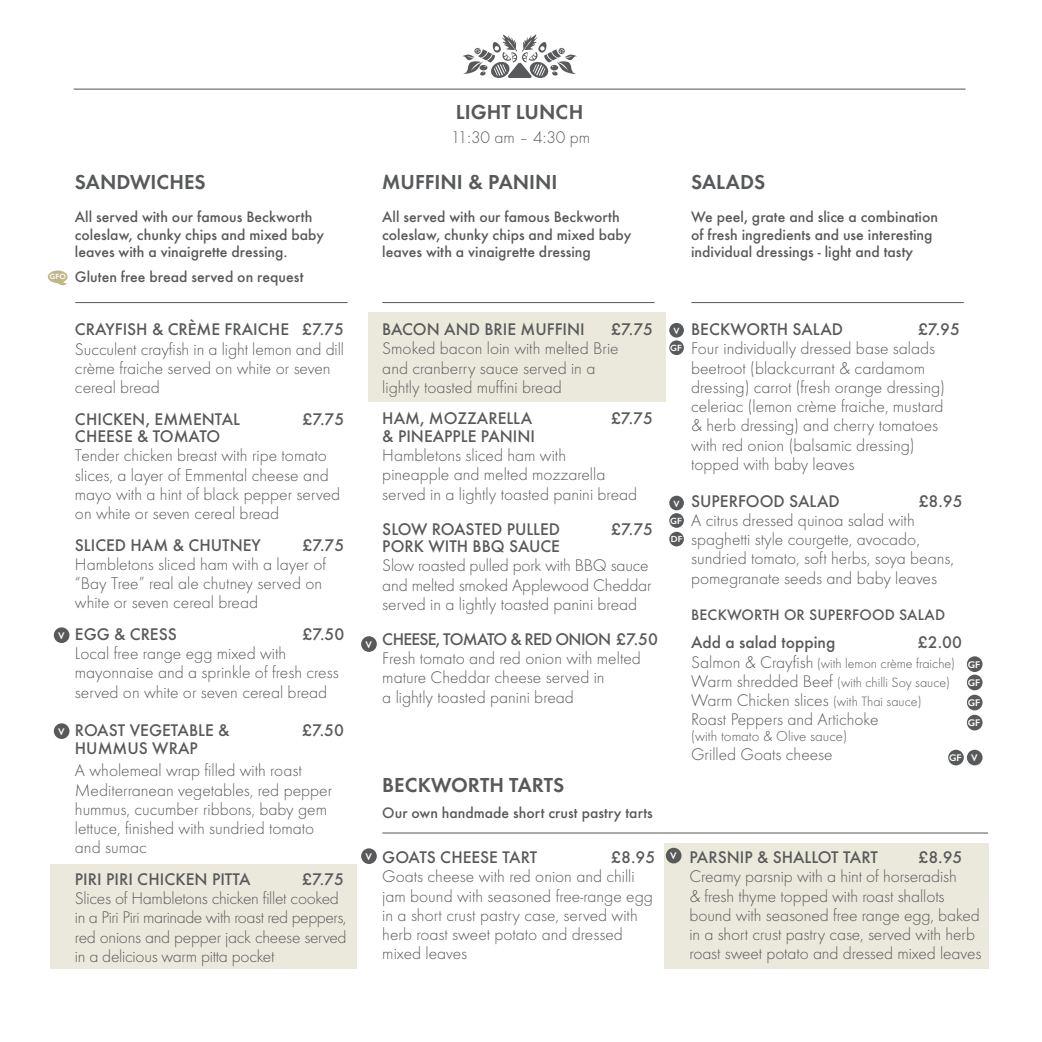
<style>
.page{position:relative;width:1042px;height:1042px;background:#fff}
.page>*{position:absolute;margin:0;border:0;box-sizing:border-box;transform-origin:0 0}
.t1{font:600 21px "Futura T";color:#58595b}
.t2{font:300 17.5px/19.2px "Futura T";color:#58595b}
.t3{font:500 17.5px "Futura T";color:#58595b}
.t4{font:500 17.5px "Futura T";letter-spacing:-.04em;color:#58595b}
.t5{font:500 15.75px/17.5px "Futura T";color:#58595b}
.t6{font:300 14.88px "Futura T";color:#58595b}
.t7{font:300 14px/19.2px "Futura T";color:#58595b}
.t8{font:600 9.8px/18.4px "Gill Sans";color:#fff}
.t9{font:600 9.1px/17.2px "Gill Sans";color:#fff;text-align:center}
.t10{font:600 8.92px "Gill Sans";color:#fff}
.t11{font:600 7.7px "Gill Sans";color:#fff}
.s1{font-size:17.5px}
.s2{font-size:14px}
</style>
<div class="page">
<div style="left:50px;top:864px;width:306px;height:105px;background:#ebe9db"></div>
<div style="left:664px;top:843px;width:324px;height:126px;background:#ebe9db"></div>
<div style="left:368px;top:312px;width:297px;height:90px;background:#ebe9db"></div>
<hr style="left:74px;top:89px;width:891px;height:1px;background:#58595b">
<hr style="left:691px;top:302px;width:273px;height:1px;background:#58595b">
<hr style="left:75px;top:302px;width:272px;height:1px;background:#58595b">
<hr style="left:382px;top:302px;width:273px;height:1px;background:#58595b">
<svg style="left:462px;top:34px;width:115px;height:44px"></svg>
<div style="left:54px;top:627px;width:15px;height:16px;background:#58595b;border-radius:50%"></div>
<div style="left:361px;top:636px;width:16px;height:16px;background:#58595b;border-radius:50%"></div>
<div style="left:361px;top:848px;width:16px;height:16px;background:#58595b;border-radius:50%"></div>
<div style="left:666px;top:848px;width:15px;height:15px;background:#58595b;border-radius:50%"></div>
<div style="left:54px;top:723px;width:15px;height:16px;background:#58595b;border-radius:50%"></div>
<div style="left:967px;top:656px;width:15px;height:16px;background:#58595b;border-radius:50%"></div>
<div style="left:967px;top:674px;width:15px;height:16px;background:#58595b;border-radius:50%"></div>
<div style="left:967px;top:695px;width:15px;height:15px;background:#58595b;border-radius:50%"></div>
<div style="left:967px;top:715px;width:15px;height:15px;background:#58595b;border-radius:50%"></div>
<div style="left:967px;top:750px;width:15px;height:15px;background:#58595b;border-radius:50%"></div>
<div style="left:948px;top:750px;width:16px;height:15px;background:#58595b;border-radius:50%"></div>
<div style="left:669px;top:532px;width:15px;height:14px;background:#58595b;border-radius:50%"></div>
<div style="left:669px;top:323px;width:15px;height:14px;background:#58595b;border-radius:50%"></div>
<div style="left:669px;top:340px;width:15px;height:15px;background:#58595b;border-radius:50%"></div>
<div style="left:669px;top:496px;width:15px;height:14px;background:#58595b;border-radius:50%"></div>
<div style="left:669px;top:513px;width:15px;height:15px;background:#58595b;border-radius:50%"></div>
<svg style="left:48px;top:270px;width:20px;height:16px"></svg>
<hr style="left:382px;top:832px;width:606px;height:1px;background:#58595b">
<p class="t11" style="left:50px;top:272px;width:18px">GFO</p>
<p class="t8" style="left:58px;top:626px;width:8px">V</p>
<p class="t8" style="left:58px;top:722px;width:8px">V</p>
<p class="t1" style="left:75px;top:170px;width:132px">SANDWICHES</p>
<p class="t5" style="left:75px;top:208px;width:250px">All served with our famous Beckworth coleslaw, chunky chips and mixed baby leaves with a vinaigrette dressing.</p>
<p class="t5" style="left:75px;top:268px;width:230px">Gluten free bread served on request</p>
<p class="t3" style="left:75px;top:319px;width:271px">CRAYFISH &amp; CRÈME FRAICHE £7.75</p>
<p class="t2" style="left:75px;top:339px;width:271px">Succulent crayfish in a light lemon and dill crème fraiche served on white or seven cereal bread</p>
<p class="t3" style="left:75px;top:408px;width:167px">CHICKEN, EMMENTAL</p>
<p class="t3" style="left:302px;top:408px;width:43px">£7.75</p>
<p class="t3" style="left:75px;top:426px;width:147px">CHEESE &amp; TOMATO</p>
<p class="t2" style="left:75px;top:446px;width:267px">Tender chicken breast with ripe tomato slices, a layer of Emmental cheese and mayo with a hint of black pepper served on white or seven cereal bread</p>
<p class="t3" style="left:75px;top:534px;width:187px">SLICED HAM &amp; CHUTNEY</p>
<p class="t3" style="left:302px;top:534px;width:43px">£7.75</p>
<p class="t2" style="left:75px;top:554px;width:253px">Hambletons sliced ham with a layer of “Bay Tree” real ale chutney served on white or seven cereal bread</p>
<p class="t3" style="left:75px;top:624px;width:103px">EGG &amp; CRESS</p>
<p class="t3" style="left:302px;top:624px;width:43px">£7.50</p>
<p class="t2" style="left:75px;top:643px;width:265px">Local free range egg mixed with mayonnaise and a sprinkle of fresh cress served on white or seven cereal bread</p>
<p class="t3" style="left:75px;top:720px;width:156px">ROAST VEGETABLE &amp;</p>
<p class="t3" style="left:302px;top:720px;width:43px">£7.50</p>
<p class="t3" style="left:75px;top:737px;width:124px">HUMMUS WRAP</p>
<p class="t2" style="left:75px;top:761px;width:259px">A wholemeal wrap filled with roast<br>Mediterranean vegetables, red pepper hummus, cucumber ribbons, baby gem lettuce, finished with sundried tomato and sumac</p>
<p class="t3" style="left:75px;top:869px;width:177px">PIRI PIRI CHICKEN PITTA</p>
<p class="t3" style="left:302px;top:869px;width:43px">£7.75</p>
<p class="t2" style="left:75px;top:888px;width:273px">Slices of Hambletons chicken fillet cooked in a Piri Piri marinade with roast red peppers, red onions and pepper jack cheese served in a delicious warm pitta pocket</p>
<p class="t1" style="left:456px;top:100px;width:129px">LIGHT LUNCH</p>
<p class="t2" style="left:451px;top:128px;width:141px">11:30 am – 4:30 pm</p>
<p class="t1" style="left:382px;top:170px;width:177px">MUFFINI &amp; PANINI</p>
<p class="t5" style="left:382px;top:208px;width:250px">All served with our famous Beckworth coleslaw, chunky chips and mixed baby leaves with a vinaigrette dressing</p>
<p class="t1" style="left:691px;top:170px;width:76px">SALADS</p>
<p class="t5" style="left:691px;top:208px;width:248px">We peel, grate and slice a combination of fresh ingredients and use interesting individual dressings - light and tasty</p>
<p class="t8" style="left:365px;top:635px;width:8px">V</p>
<p class="t3" style="left:382px;top:319px;width:204px">BACON AND BRIE MUFFINI</p>
<p class="t3" style="left:611px;top:319px;width:43px">£7.75</p>
<p class="t2" style="left:382px;top:339px;width:238px">Smoked bacon loin with melted Brie and cranberry sauce served in a lightly toasted muffini bread</p>
<p class="t3" style="left:382px;top:408px;width:151px">HAM, MOZZARELLA</p>
<p class="t3" style="left:611px;top:408px;width:43px">£7.75</p>
<p class="t3" style="left:382px;top:426px;width:154px">&amp; PINEAPPLE PANINI</p>
<p class="t2" style="left:382px;top:445px;width:256px">Hambletons sliced ham with pineapple and melted mozzarella served in a lightly toasted panini bread</p>
<p class="t3" style="left:382px;top:518px;width:179px">SLOW ROASTED PULLED</p>
<p class="t3" style="left:611px;top:518px;width:43px">£7.75</p>
<p class="t3" style="left:382px;top:536px;width:179px">PORK WITH BBQ SAUCE</p>
<p class="t2" style="left:382px;top:556px;width:271px">Slow roasted pulled pork with BBQ sauce and melted smoked Applewood Cheddar served in a lightly toasted panini bread</p>
<p class="t4" style="left:382px;top:629px;width:277px">CHEESE, TOMATO &amp; RED ONION £7.50</p>
<p class="t2" style="left:382px;top:648px;width:260px">Fresh tomato and red onion with melted mature Cheddar cheese served in<br>a lightly toasted panini bread</p>
<p class="t9" style="left:670px;top:322px;width:13px">V<br>GF</p>
<p class="t9" style="left:670px;top:495px;width:13px">V<br>GF</p>
<p class="t10" style="left:671px;top:534px;width:13px">DF</p>
<p class="t1" style="left:382px;top:772px;width:184px">BECKWORTH TARTS</p>
<p class="t5" style="left:382px;top:804px;width:272px">Our own handmade short crust pastry tarts</p>
<p class="t3" style="left:382px;top:847px;width:157px">GOATS CHEESE TART</p>
<p class="t3" style="left:611px;top:847px;width:46px">£8.95</p>
<p class="t2" style="left:382px;top:867px;width:272px">Goats cheese with red onion and chilli jam bound with seasoned free-range egg in a short crust pastry case, served with herb roast sweet potato and dressed mixed leaves</p>
<p class="t8" style="left:365px;top:847px;width:8px">V</p>
<p class="t8" style="left:670px;top:847px;width:8px">V</p>
<p class="t3" style="left:691px;top:319px;width:153px">BECKWORTH SALAD</p>
<p class="t3" style="left:918px;top:319px;width:43px">£7.95</p>
<p class="t2" style="left:691px;top:339px;width:255px">Four individually dressed base salads beetroot (blackcurrant &amp; cardamom dressing) carrot (fresh orange dressing) celeriac (lemon crème fraiche, mustard &amp; herb dressing) and cherry tomatoes with red onion (balsamic dressing) topped with baby leaves</p>
<p class="t3" style="left:691px;top:490px;width:150px">SUPERFOOD SALAD</p>
<p class="t3" style="left:918px;top:490px;width:46px">£8.95</p>
<p class="t2" style="left:691px;top:510px;width:264px">A citrus dressed quinoa salad with spaghetti style courgette, avocado, sundried tomato, soft herbs, soya beans, pomegranate seeds and baby leaves</p>
<p class="t5" style="left:691px;top:606px;width:255px">BECKWORTH OR SUPERFOOD SALAD</p>
<p class="t3" style="left:691px;top:632px;width:146px">Add a salad topping</p>
<p class="t3" style="left:918px;top:632px;width:46px">£2.00</p>
<p class="t7" style="left:691px;top:653px;width:265px"><span class="s1">Salmon &amp; Crayfish</span> (with lemon crème fraiche)<br><span class="s1">Warm shredded Beef</span> (with chilli Soy sauce)</p>
<p class="t2" style="left:691px;top:690px;width:232px">Warm Chicken slices <span class="s2">(with Thai sauce)<br></span>Roast Peppers and Artichoke</p>
<p class="t6" style="left:691px;top:727px;width:157px">(with tomato &amp; Olive sauce)</p>
<p class="t2" style="left:691px;top:745px;width:143px">Grilled Goats cheese</p>
<p class="t8" style="left:968px;top:655px;width:14px">GF<br>GF</p>
<p class="t8" style="left:968px;top:692px;width:14px;line-height:20.1px">GF<br>GF</p>
<p class="t8" style="left:949px;top:748px;width:30px">GF V</p>
<p class="t3" style="left:689px;top:847px;width:190px">PARSNIP &amp; SHALLOT TART</p>
<p class="t3" style="left:918px;top:847px;width:46px">£8.95</p>
<p class="t2" style="left:689px;top:867px;width:293px">Creamy parsnip with a hint of horseradish<br>&amp; fresh thyme topped with roast shallots bound with seasoned free range egg, baked in a short crust pastry case, served with herb roast sweet potato and dressed mixed leaves</p>
</div>
